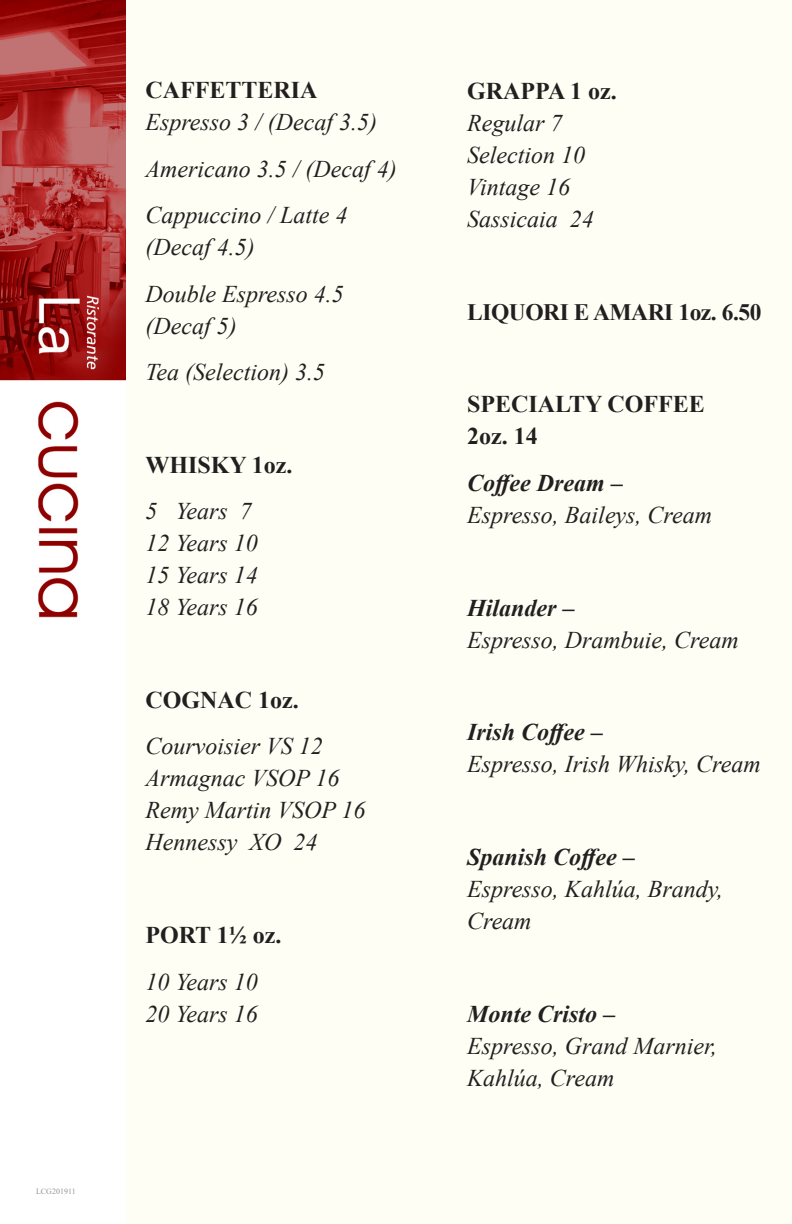
<style>
.page{position:relative;width:792px;height:1224px;background:#fffef4}
.page>*{position:absolute;margin:0;border:0;box-sizing:border-box;transform-origin:0 0}
.description{font:italic 24px/32px "Times New Roman";color:#231f20}
.description-2{font:700 24px/32px "Times New Roman";color:#231f20}
.description-3{font:700 23.6px "Times New Roman";letter-spacing:-.02em;color:#231f20}
.t1{font:8px "Times New Roman";color:#939598}
.s1{font-weight:700;font-style:normal}
.s2{font-weight:700}
</style>
<div class="page">
<img style="left:0;top:0;width:125px;height:1224px">
<p class="t1" style="left:36px;top:1185px;width:41px">LCG201911</p>
<p class="description" style="left:145px;top:74px;width:233px"><span class="s1">CAFFETTERIA<br></span>Espresso 3 / (Decaf 3.5)</p>
<p class="description" style="left:145px;top:152px;width:253px">Americano 3.5 / (Decaf 4)</p>
<p class="description" style="left:145px;top:199px;width:204px">Cappuccino / Latte 4 (Decaf 4.5)</p>
<p class="description" style="left:145px;top:277px;width:200px">Double Espresso 4.5 (Decaf 5)</p>
<p class="description" style="left:145px;top:355px;width:181px">Tea (Selection) 3.5</p>
<p class="description-2" style="left:145px;top:448px;width:149px">WHISKY 1oz.</p>
<p class="description" style="left:145px;top:495px;width:114px">5 Years 7<br>12 Years 10<br>15 Years 14<br>18 Years 16</p>
<p class="description-2" style="left:145px;top:683px;width:155px">COGNAC 1oz.</p>
<p class="description" style="left:145px;top:730px;width:222px">Courvoisier VS 12<br>Armagnac VSOP 16<br>Remy Martin VSOP 16<br>Hennessy XO 24</p>
<p class="description-2" style="left:145px;top:918px;width:138px">PORT 1½ oz.</p>
<p class="description" style="left:145px;top:965px;width:114px">10 Years 10<br>20 Years 16</p>
<p class="description" style="left:467px;top:74px;width:151px"><span class="s1">GRAPPA 1 oz.<br></span>Regular 7<br>Selection 10<br>Vintage 16<br>Sassicaia 24</p>
<p class="description-3" style="left:467px;top:295px;width:296px">LIQUORI E AMARI 1oz. 6.50</p>
<p class="description-2" style="left:467px;top:388px;width:239px">SPECIALTY COFFEE<br>2oz. 14</p>
<p class="description" style="left:467px;top:466px;width:246px"><span class="s2">Coffee Dream –<br></span>Espresso, Baileys, Cream</p>
<p class="description" style="left:467px;top:591px;width:273px"><span class="s2">Hilander –<br></span>Espresso, Drambuie, Cream</p>
<p class="description" style="left:467px;top:716px;width:295px"><span class="s2">Irish Coffee –<br></span>Espresso, Irish Whisky, Cream</p>
<p class="description" style="left:467px;top:841px;width:257px"><span class="s2">Spanish Coffee –<br></span>Espresso, Kahlúa, Brandy,<br>Cream</p>
<p class="description" style="left:467px;top:997px;width:251px"><span class="s2">Monte Cristo –<br></span>Espresso, Grand Marnier,<br>Kahlúa, Cream</p>
</div>
